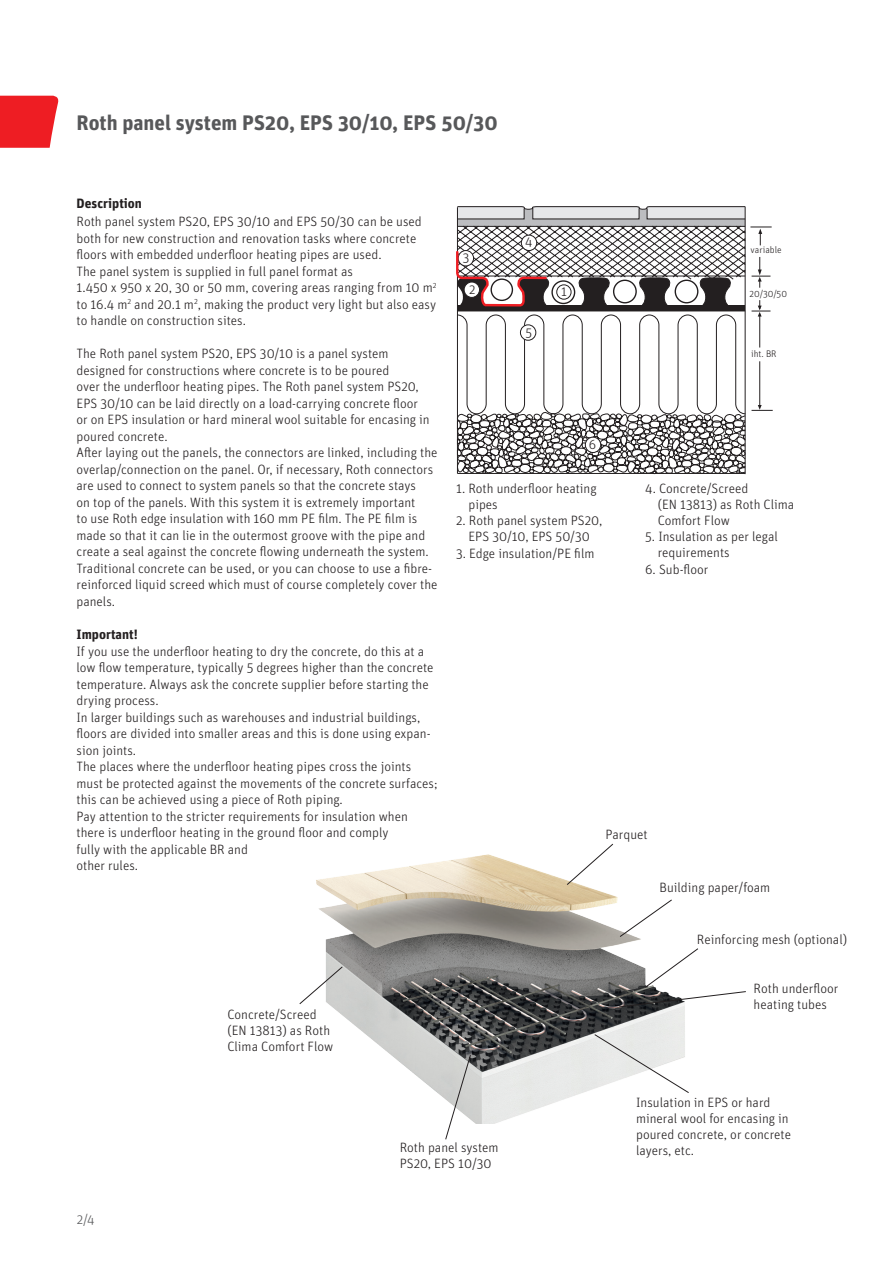
<style>
.page{position:relative;width:893px;height:1263px;background:#fff}
.page>*{position:absolute;margin:0;border:0;box-sizing:border-box;transform-origin:0 0}
.t1{font:700 21px "Unit OT";color:#57585a}
.t2{font:300 13.5px/16.5px "Unit OT";color:#231f20}
.t3{font:700 13.5px "Unit OT";color:#231f20}
.t4{font:300 13.5px "Unit OT";color:#57585a}
.t5{font:300 13.35px "Unit OT";color:#231f20}
.t6{font:300 9.6px "Unit OT";color:#231f20}
</style>
<div class="page">
<img style="left:316px;top:854px;width:369px;height:270px">
<svg style="left:566px;top:843px;width:48px;height:43px"></svg>
<svg style="left:619px;top:899px;width:54px;height:39px"></svg>
<svg style="left:618px;top:947px;width:128px;height:61px"></svg>
<svg style="left:299px;top:965px;width:45px;height:40px"></svg>
<svg style="left:445px;top:1054px;width:27px;height:86px"></svg>
<svg style="left:593px;top:1033px;width:96px;height:61px"></svg>
<svg style="left:0;top:96px;width:59px;height:52px;background:#ef3036"></svg>
<svg style="left:456px;top:206px;width:317px;height:268px"></svg>
<div style="left:464px;top:282px;width:15px;height:15px;background:#fff;border-radius:50%"></div>
<div style="left:464px;top:282px;width:16px;height:16px;border:1px solid #231f20;border-radius:50%"></div>
<div style="left:556px;top:285px;width:15px;height:14px;border:1px solid #231f20;border-radius:50%"></div>
<p class="t1" style="left:77px;top:109px;width:423px">Roth panel system PS20, EPS 30/10, EPS 50/30</p>
<p class="t3" style="left:77px;top:195px;width:67px">Description</p>
<p class="t2" style="left:77px;top:214px;width:347px">Roth panel system PS20, EPS 30/10 and EPS 50/30 can be used both for new construction and renovation tasks where concrete floors with embedded underfloor heating pipes are used.<br>The panel system is supplied in full panel format as</p>
<p class="t2" style="left:77px;top:280px;width:361px;text-align:justify">1.450 x 950 x 20, 30 or 50 mm, covering areas ranging from 10 m<sup>2 </sup>to 16.4 m<sup>2</sup> and 20.1 m<sup>2</sup>, making the product very light but also easy to handle on construction sites.</p>
<p class="t2" style="left:77px;top:346px;width:355px">The Roth panel system PS20, EPS 30/10 is a panel system designed for constructions where concrete is to be poured<br>over the underfloor heating pipes. The Roth panel system PS20, EPS 30/10 can be laid directly on a load-carrying concrete floor or on EPS insulation or hard mineral wool suitable for encasing in poured concrete.</p>
<p class="t2" style="left:77px;top:445px;width:363px">After laying out the panels, the connectors are linked, including the overlap/connection on the panel. Or, if necessary, Roth connectors are used to connect to system panels so that the concrete stays<br>on top of the panels. With this system it is extremely important<br>to use Roth edge insulation with 160 mm PE film. The PE film is made so that it can lie in the outermost groove with the pipe and create a seal against the concrete flowing underneath the system.<br>Traditional concrete can be used, or you can choose to use a fibre&shy;reinforced liquid screed which must of course completely cover the panels.</p>
<p class="t3" style="left:77px;top:625px;width:63px">Important!</p>
<p class="t2" style="left:77px;top:643px;width:359px">If you use the underfloor heating to dry the concrete, do this at a low flow temperature, typically 5 degrees higher than the concrete temperature. Always ask the concrete supplier before starting the drying process.</p>
<p class="t2" style="left:77px;top:709px;width:356px">In larger buildings such as warehouses and industrial buildings, floors are divided into smaller areas and this is done using expan&shy;sion joints.</p>
<p class="t2" style="left:77px;top:758px;width:362px">The places where the underfloor heating pipes cross the joints must be protected against the movements of the concrete surfaces; this can be achieved using a piece of Roth piping.</p>
<p class="t2" style="left:77px;top:808px;width:333px">Pay attention to the stricter requirements for insulation when there is underfloor heating in the ground floor and comply</p>
<p class="t2" style="left:77px;top:841px;width:173px">fully with the applicable BR and</p>
<p class="t2" style="left:77px;top:857px;width:63px">other rules.</p>
<p class="t2" style="left:227px;top:1006px;width:91px">Concrete/Screed</p>
<p class="t2" style="left:227px;top:1022px;width:108px">(EN 13813) as Roth<br>Clima Comfort Flow</p>
<p class="t5" style="left:463px;top:249px;width:8px">3</p>
<p class="t5" style="left:525px;top:234px;width:9px">4</p>
<p class="t5" style="left:469px;top:281px;width:8px">2</p>
<p class="t5" style="left:561px;top:283px;width:7px">1</p>
<p class="t5" style="left:525px;top:324px;width:8px">5</p>
<p class="t5" style="left:589px;top:437px;width:9px">6</p>
<p class="t2" style="left:456px;top:480px;width:142px">1. Roth underfloor heating</p>
<p class="t2" style="left:468px;top:496px;width:31px">pipes</p>
<p class="t2" style="left:456px;top:512px;width:148px">2. Roth panel system PS20,</p>
<p class="t2" style="left:468px;top:528px;width:123px">EPS 30/10, EPS 50/30</p>
<p class="t2" style="left:456px;top:545px;width:140px">3. Edge insulation/PE film</p>
<p class="t6" style="left:751px;top:244px;width:33px">variable</p>
<p class="t6" style="left:749px;top:288px;width:39px">20/30/50</p>
<p class="t6" style="left:751px;top:348px;width:27px">iht. BR</p>
<p class="t2" style="left:645px;top:480px;width:105px">4. Concrete/Screed</p>
<p class="t2" style="left:658px;top:496px;width:138px">(EN 13813) as Roth Clima</p>
<p class="t2" style="left:658px;top:512px;width:74px">Comfort Flow</p>
<p class="t2" style="left:645px;top:528px;width:134px">5. Insulation as per legal</p>
<p class="t2" style="left:658px;top:544px;width:74px">requirements</p>
<p class="t2" style="left:645px;top:561px;width:65px">6. Sub-floor</p>
<p class="t2" style="left:605px;top:826px;width:44px">Parquet</p>
<p class="t2" style="left:660px;top:879px;width:112px">Building paper/foam</p>
<p class="t2" style="left:697px;top:931px;width:152px">Reinforcing mesh (optional)</p>
<p class="t2" style="left:754px;top:980px;width:86px">Roth underfloor heating tubes</p>
<p class="t4" style="left:77px;top:1211px;width:19px">2/4</p>
<p class="t2" style="left:400px;top:1139px;width:100px">Roth panel system<br>PS20, EPS 10/30</p>
<p class="t2" style="left:636px;top:1094px;width:157px">Insulation in EPS or hard mineral wool for encasing in poured concrete, or concrete layers, etc.</p>
</div>
